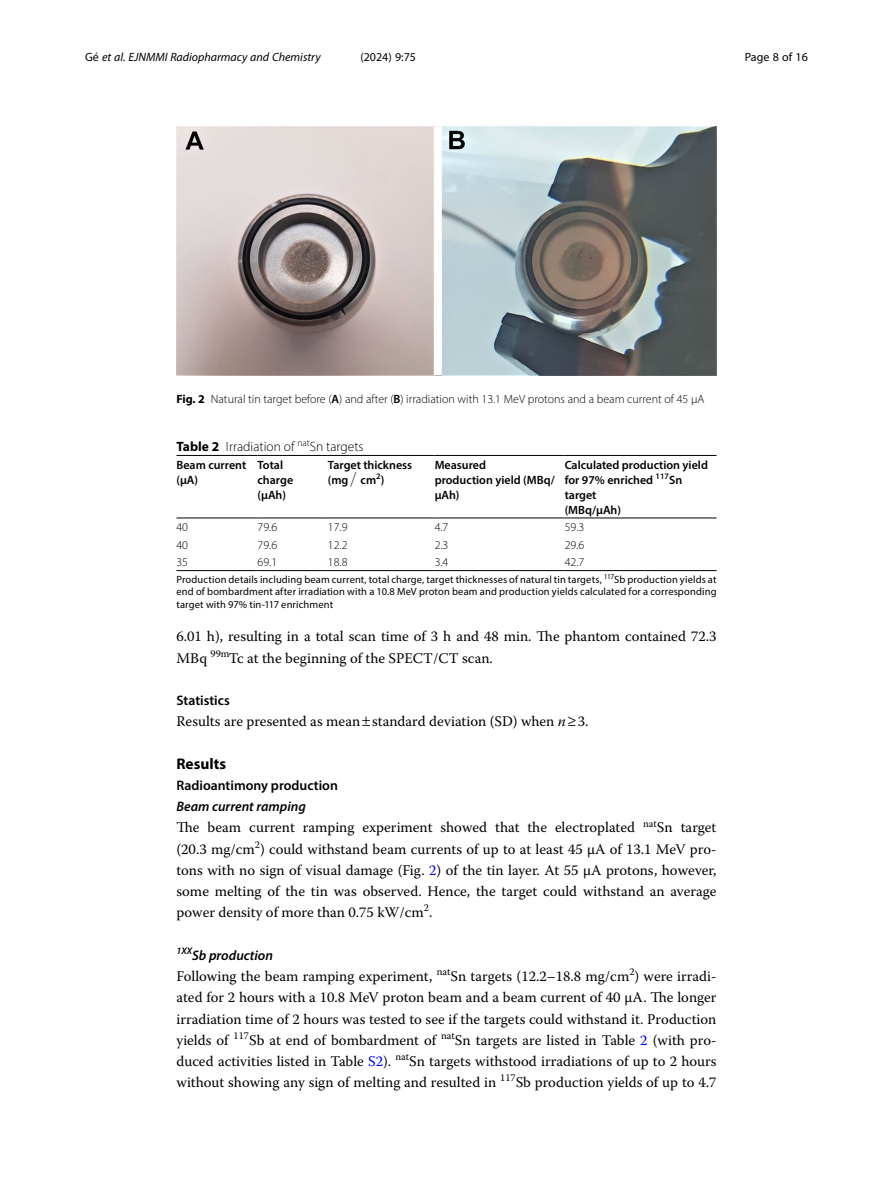
<style>
.page{position:relative;width:893px;height:1191px;background:#fff}
.page>*{position:absolute;margin:0;border:0;box-sizing:border-box;transform-origin:0 0}
.Head_1{font:700 15.45px "Myriad Pro";color:#000}
.t1{font:14.85px "CMMI12";color:#000}
.Body_Text{font:14.7px/21.3px "Warnock Pro";color:#000;text-align:justify}
.Body_Text_Indent{font:14.7px/21.1px "Warnock Pro";color:#000}
.Head_2_After_1{font:600 13.8px "Myriad Pro";color:#000}
.Head_3_after_2{font:italic 600 13.8px "Myriad Pro";color:#000}
.Head_3{font:italic 600 13.8px "Myriad Pro";color:#000}
.Head_2{font:600 13.8px "Myriad Pro";color:#000}
.Table_Caption{font:300 13.5px "Myriad Pro";color:#000}
.Table_Head{font:600 12px/15px "Myriad Pro";color:#000}
.Figure_Caption{font:300 12px "Myriad Pro";color:#000}
.Table_Body{font:300 12px "Myriad Pro";color:#000}
.t2{font:italic 12px "Myriad Pro";color:#000}
.t3{font:12px "Myriad Pro";color:#000}
.Table_Footnote{font:10.5px/12.8px "Myriad Pro";letter-spacing:.01em;color:#000;text-align:justify}
.s1{font-style:normal}
.s2{font-weight:700}
.s3{font-weight:600}
.s4{font-style:italic}
.s5{color:#00f}
</style>
<div class="page">
<hr style="left:176px;top:518px;width:82px;height:1px;background:#000">
<hr style="left:258px;top:455px;width:70px;height:1px;background:#000">
<hr style="left:258px;top:518px;width:70px;height:1px;background:#000">
<hr style="left:328px;top:455px;width:107px;height:1px;background:#000">
<hr style="left:328px;top:518px;width:107px;height:1px;background:#000">
<hr style="left:435px;top:455px;width:130px;height:1px;background:#000">
<hr style="left:435px;top:518px;width:130px;height:1px;background:#000">
<hr style="left:565px;top:455px;width:151px;height:1px;background:#000">
<hr style="left:565px;top:518px;width:151px;height:1px;background:#000">
<hr style="left:258px;top:570px;width:70px;height:1px;background:#000">
<hr style="left:328px;top:570px;width:107px;height:1px;background:#000">
<hr style="left:435px;top:570px;width:130px;height:1px;background:#000">
<hr style="left:565px;top:570px;width:151px;height:1px;background:#000">
<hr style="left:176px;top:570px;width:82px;height:1px;background:#000">
<hr style="left:176px;top:455px;width:82px;height:1px;background:#000">
<img style="left:176px;top:126px;width:540px;height:250px">
<p class="t2" style="left:85px;top:50px;width:237px"><span class="s1">Gé</span> et al. EJNMMI Radiopharmacy and Chemistry</p>
<p class="t3" style="left:360px;top:50px;width:57px">(2024) 9:75</p>
<p class="t3" style="left:745px;top:50px;width:65px">Page 8 of 16</p>
<p class="Figure_Caption" style="left:176px;top:392px;width:529px"><span class="s2">Fig. 2</span> Natural tin target before (<span class="s3">A</span>) and after (<span class="s3">B</span>) irradiation with 13.1 MeV protons and a beam current of 45 µA</p>
<p class="Table_Caption" style="left:176px;top:438px;width:189px"><span class="s2">Table 2</span> Irradiation of <sup>nat</sup>Sn targets</p>
<p class="Table_Head" style="left:176px;top:457px;width:71px">Beam current</p>
<p class="Table_Head" style="left:176px;top:472px;width:23px">(µA)</p>
<p class="Table_Head" style="left:258px;top:457px;width:37px">Total charge</p>
<p class="Table_Head" style="left:258px;top:487px;width:30px">(µAh)</p>
<p class="Table_Head" style="left:328px;top:457px;width:86px">Target thickness</p>
<p class="Table_Head" style="left:328px;top:472px;width:22px">(mg</p>
<p class="t1" style="left:350px;top:472px;width:9px">/</p>
<p class="Table_Head" style="left:361px;top:472px;width:25px">cm<sup>2</sup>)</p>
<p class="Table_Head" style="left:435px;top:457px;width:53px">Measured</p>
<p class="Table_Head" style="left:435px;top:472px;width:122px">production yield (MBq/ µAh)</p>
<p class="Table_Head" style="left:565px;top:457px;width:145px">Calculated production yield</p>
<p class="Table_Head" style="left:565px;top:472px;width:119px">for 97% enriched <sup>117</sup>Sn target</p>
<p class="Table_Head" style="left:565px;top:502px;width:58px">(MBq/µAh)</p>
<p class="Table_Body" style="left:176px;top:520px;width:13px">40</p>
<p class="Table_Body" style="left:258px;top:520px;width:21px">79.6</p>
<p class="Table_Body" style="left:328px;top:520px;width:21px">17.9</p>
<p class="Table_Body" style="left:435px;top:520px;width:15px">4.7</p>
<p class="Table_Body" style="left:565px;top:520px;width:21px">59.3</p>
<p class="Table_Body" style="left:176px;top:537px;width:13px">40</p>
<p class="Table_Body" style="left:258px;top:537px;width:21px">79.6</p>
<p class="Table_Body" style="left:328px;top:537px;width:21px">12.2</p>
<p class="Table_Body" style="left:435px;top:537px;width:15px">2.3</p>
<p class="Table_Body" style="left:565px;top:537px;width:21px">29.6</p>
<p class="Table_Body" style="left:176px;top:555px;width:13px">35</p>
<p class="Table_Body" style="left:258px;top:555px;width:21px">69.1</p>
<p class="Table_Body" style="left:328px;top:555px;width:21px">18.8</p>
<p class="Table_Body" style="left:435px;top:555px;width:15px">3.4</p>
<p class="Table_Body" style="left:565px;top:555px;width:21px">42.7</p>
<p class="Table_Footnote" style="left:176px;top:572px;width:542px">Production details including beam current, total charge, target thicknesses of natural tin targets, <sup>117</sup>Sb production yields at end of bombardment after irradiation with a 10.8 MeV proton beam and production yields calculated for a corresponding target with 97% tin-117 enrichment</p>
<p class="Body_Text_Indent" style="left:176px;top:625px;width:542px">6.01 h), resulting in a total scan time of 3 h and 48 min. The phantom contained 72.3<br>MBq <sup>99m</sup>Tc at the beginning of the SPECT/CT scan.</p>
<p class="Head_2" style="left:176px;top:691px;width:55px">Statistics</p>
<p class="Body_Text" style="left:176px;top:710px;width:413px">Results are presented as mean standard deviation (SD) when <span class="s4">n</span>≥3.</p>
<p class="Head_1" style="left:176px;top:753px;width:51px">Results</p>
<p class="Head_2_After_1" style="left:176px;top:776px;width:163px">Radioantimony production</p>
<p class="Head_3_after_2" style="left:176px;top:797px;width:131px">Beam current ramping</p>
<p class="Body_Text" style="left:176px;top:816px;width:542px">The beam current ramping experiment showed that the electroplated <sup>nat</sup>Sn target (20.3 mg/cm<sup>2</sup>) could withstand beam currents of up to at least 45 µA of 13.1 MeV pro&shy;tons with no sign of visual damage (Fig. <span class="s5">2</span>) of the tin layer. At 55 µA protons, however, some melting of the tin was observed. Hence, the target could withstand an average power density of more than 0.75 kW/cm<sup>2</sup>.</p>
<p class="Head_3" style="left:176px;top:946px;width:98px"><sup>1XX</sup>Sb production</p>
<p class="Body_Text" style="left:176px;top:965px;width:542px">Following the beam ramping experiment, <sup>nat</sup>Sn targets (12.2–18.8 mg/cm<sup>2</sup>) were irradi&shy;ated for 2 hours with a 10.8 MeV proton beam and a beam current of 40 µA. The longer irradiation time of 2 hours was tested to see if the targets could withstand it. Production yields of <sup>117</sup>Sb at end of bombardment of <sup>nat</sup>Sn targets are listed in Table <span class="s5">2</span> (with pro&shy;duced activities listed in Table <span class="s5">S2</span>). <sup>nat</sup>Sn targets withstood irradiations of up to 2 hours without showing any sign of melting and resulted in <sup>117</sup>Sb production yields of up to 4.7</p>
</div>
